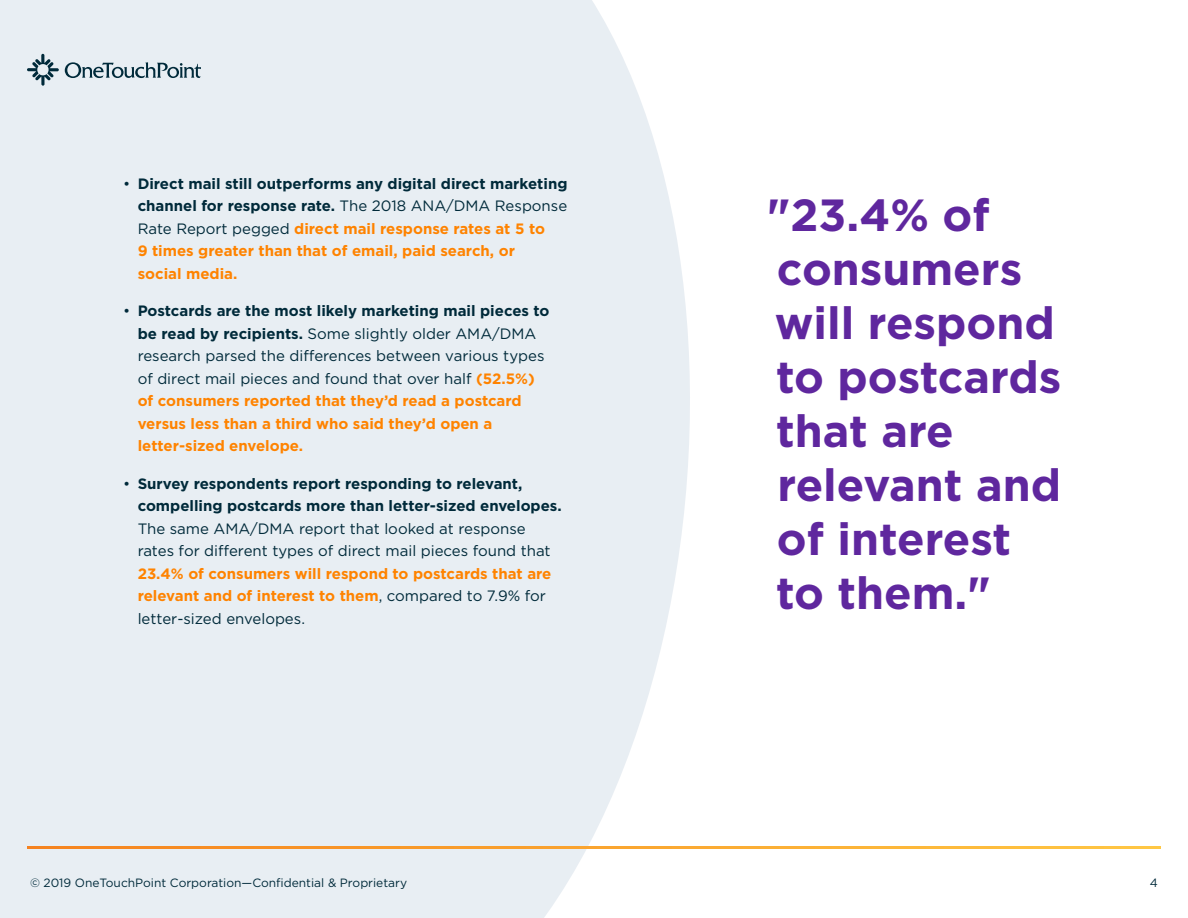
<style>
.page{position:relative;width:1188px;height:918px;background:#fff}
.page>*{position:absolute;margin:0;border:0;box-sizing:border-box;transform-origin:0 0}
.t1{font:700 45px/54px "Gotham";color:#5f279e}
.t2{font:15px/22.5px "Gotham";color:#002a3a}
.t3{font:700 15px/22.5px "Gotham";color:#ff8300}
.t4{font:700 15px/22.5px "Gotham";color:#002a3a}
.t5{font:12px "Gotham";color:#002a3a}
.s1{font-weight:400;color:#002a3a}
.s2{color:#002a3a}
.s3{font-weight:700}
.s4{font-weight:700;color:#ff8300}
.s5{font-weight:400}
</style>
<div class="page">
<div style="left:0;top:0;width:690px;height:918px;background:#e8eef3"></div>
<svg style="left:27px;top:54px;width:32px;height:32px"></svg>
<svg style="left:65px;top:62px;width:136px;height:16px;background:#9daeb7"></svg>
<svg style="left:27px;top:846px;width:1134px;height:3px;background:#f9a42f"></svg>
<p class="t3" style="left:138px;top:172px;width:431px;text-indent:-15px"><span class="s1">•</span> <span class="s2">Direct mail still outperforms any digital direct marketing channel for response rate.</span> <span class="s1">The 2018 ANA/DMA Response Rate Report pegged</span> direct mail response rates at 5 to<br>9 times greater than that of email, paid search, or<br>social media.</p>
<p class="t2" style="left:138px;top:300px;width:413px;text-indent:-15px">• <span class="s3">Postcards are the most likely marketing mail pieces to be read by recipients.</span> Some slightly older AMA/DMA research parsed the differences between various types of direct mail pieces and found that over half <span class="s4">(52.5%) of consumers reported that they’d read a postcard versus less than a third who said they’d open a letter-sized envelope.</span></p>
<p class="t4" style="left:138px;top:472px;width:426px;text-indent:-15px"><span class="s5">•</span> Survey respondents report responding to relevant, compelling postcards more than letter-sized envelopes.</p>
<p class="t2" style="left:138px;top:517px;width:415px">The same AMA/DMA report that looked at response rates for different types of direct mail pieces found that</p>
<p class="t3" style="left:138px;top:562px;width:415px">23.4% of consumers will respond to postcards that are relevant and of interest to them<span class="s1">, compared to 7.9% for letter-sized envelopes.</span></p>
<h1 class="t1" style="left:767px;top:188px;width:296px">"23.4% of consumers will respond to postcards that are relevant and of interest<br>to them."</h1>
<p class="t5" style="left:30px;top:875px;width:379px">© 2019 OneTouchPoint Corporation—Confidential &amp; Proprietary</p>
<p class="t5" style="left:1150px;top:875px;width:10px">4</p>
</div>
